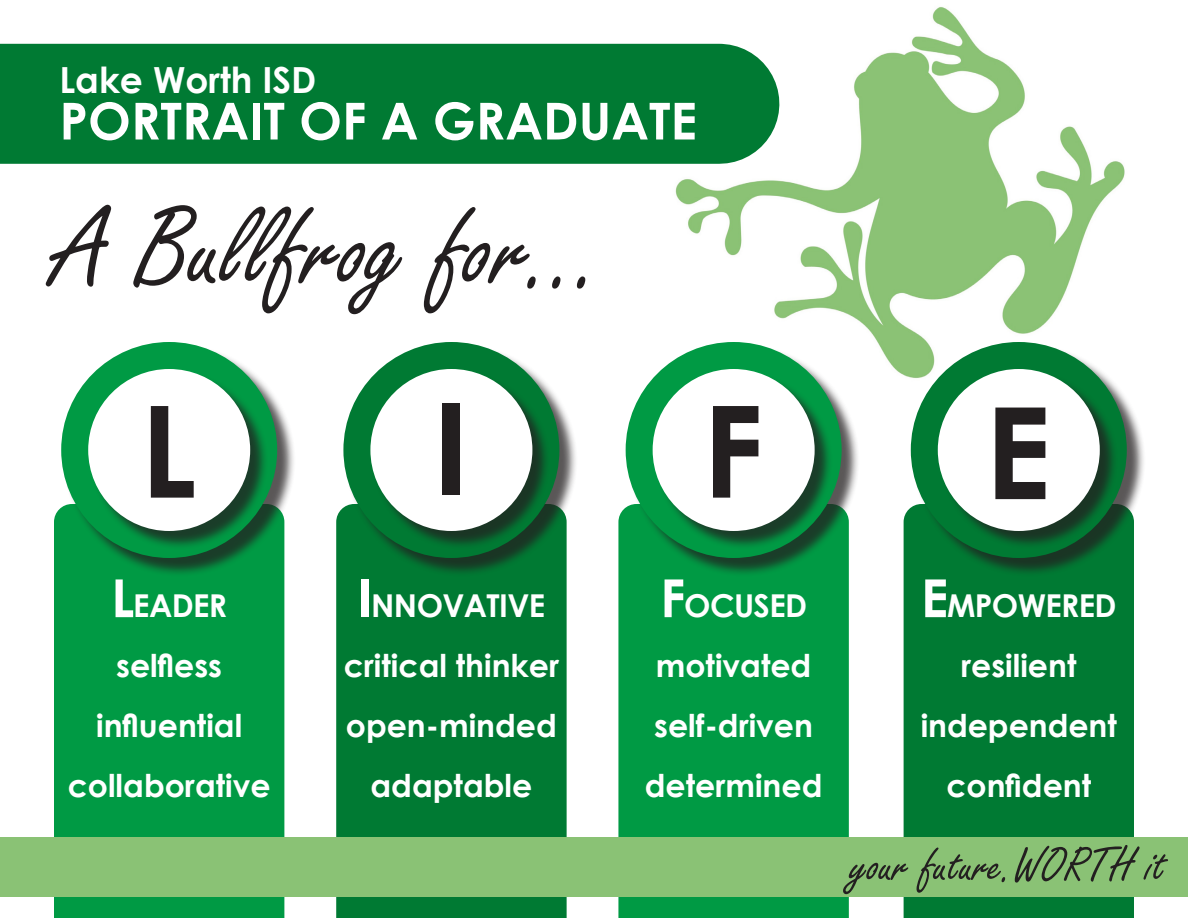
<style>
.page{position:relative;width:1188px;height:918px;background:#fff}
.page>*{position:absolute;margin:0;border:0;box-sizing:border-box;transform-origin:0 0}
.t1{font:700 127.5px "Century Gothic";color:#231f20}
.t2{font:120px "Freestyle Script";color:#231f20}
.t3{font:700 51px "Century Gothic";color:#fff}
.t4{font:51px "Freestyle Script";color:#231f20}
.t5{font:700 36px "Century Gothic";color:#fff}
.t6{font:700 31.5px "Century Gothic";color:#fff}
.t7{font:700 31.5px "Century Gothic";letter-spacing:-.02em;color:#fff}
.s1{font-size:52.5px}
</style>
<div class="page">
<img style="left:666px;top:7px;width:459px;height:371px">
<div style="left:54px;top:506px;width:230px;height:412px;background:#009a44"></div>
<div style="left:336px;top:506px;width:231px;height:412px;background:#007a33"></div>
<div style="left:618px;top:506px;width:231px;height:412px;background:#009a44"></div>
<div style="left:904px;top:506px;width:230px;height:412px;background:#007a33"></div>
<div style="left:63px;top:344px;width:233px;height:232px;background:#231f20;opacity:.75"></div>
<div style="left:61px;top:342px;width:216px;height:216px;background:#009a44;border-radius:50%"></div>
<div style="left:346px;top:344px;width:232px;height:232px;background:#231f20;opacity:.75"></div>
<div style="left:343px;top:342px;width:216px;height:216px;background:#007a33;border-radius:50%"></div>
<div style="left:628px;top:344px;width:232px;height:232px;background:#231f20;opacity:.75"></div>
<div style="left:626px;top:342px;width:216px;height:216px;background:#009a44;border-radius:50%"></div>
<div style="left:913px;top:344px;width:232px;height:232px;background:#231f20;opacity:.75"></div>
<div style="left:911px;top:342px;width:216px;height:216px;background:#007a33;border-radius:50%"></div>
<div style="left:90px;top:371px;width:179px;height:179px;background:#231f20;opacity:.75"></div>
<div style="left:88px;top:369px;width:162px;height:162px;background:#fff;border-radius:50%"></div>
<div style="left:373px;top:371px;width:178px;height:178px;background:#231f20;opacity:.75"></div>
<div style="left:370px;top:369px;width:162px;height:162px;background:#fff;border-radius:50%"></div>
<div style="left:655px;top:371px;width:178px;height:179px;background:#231f20;opacity:.75"></div>
<div style="left:653px;top:369px;width:162px;height:162px;background:#fff;border-radius:50%"></div>
<div style="left:940px;top:371px;width:178px;height:179px;background:#231f20;opacity:.75"></div>
<div style="left:938px;top:369px;width:162px;height:162px;background:#fff;border-radius:50%"></div>
<div style="left:0;top:44px;width:719px;height:120px;background:#007a33"></div>
<div style="left:0;top:837px;width:1188px;height:59px;background:#8ac275"></div>
<p class="t5" style="left:59px;top:53px;width:259px">Lake Worth ISD</p>
<p class="t3" style="left:59px;top:82px;width:639px">PORTRAIT OF A GRADUATE</p>
<p class="t2" style="left:54px;top:183px;width:553px">A Bullfrog for...</p>
<p class="t1" style="left:140px;top:355px;width:58px">L</p>
<p class="t1" style="left:433px;top:352px;width:37px">I</p>
<p class="t1" style="left:702px;top:355px;width:63px">F</p>
<p class="t1" style="left:985px;top:356px;width:68px">E</p>
<p class="t6" style="left:111px;top:582px;width:117px"><span class="s1">L</span>EADER</p>
<p class="t6" style="left:116px;top:642px;width:107px">selfless</p>
<p class="t6" style="left:96px;top:702px;width:148px">influential</p>
<p class="t6" style="left:68px;top:762px;width:204px">collaborative</p>
<p class="t7" style="left:358px;top:582px;width:189px"><span class="s1">I</span>NNOVATIVE</p>
<p class="t6" style="left:344px;top:642px;width:217px">critical thinker</p>
<p class="t6" style="left:346px;top:702px;width:213px">open-minded</p>
<p class="t6" style="left:370px;top:762px;width:163px">adaptable</p>
<p class="t6" style="left:660px;top:582px;width:148px"><span class="s1">F</span>OCUSED</p>
<p class="t6" style="left:656px;top:642px;width:157px">motivated</p>
<p class="t6" style="left:654px;top:702px;width:160px">self-driven</p>
<p class="t6" style="left:645px;top:762px;width:179px">determined</p>
<p class="t7" style="left:921px;top:582px;width:197px"><span class="s1">E</span>MPOWERED</p>
<p class="t6" style="left:961px;top:642px;width:117px">resilient</p>
<p class="t6" style="left:921px;top:702px;width:198px">independent</p>
<p class="t6" style="left:946px;top:762px;width:146px">confident</p>
<p class="t4" style="left:851px;top:837px;width:316px">your future.WORTH it</p>
</div>
